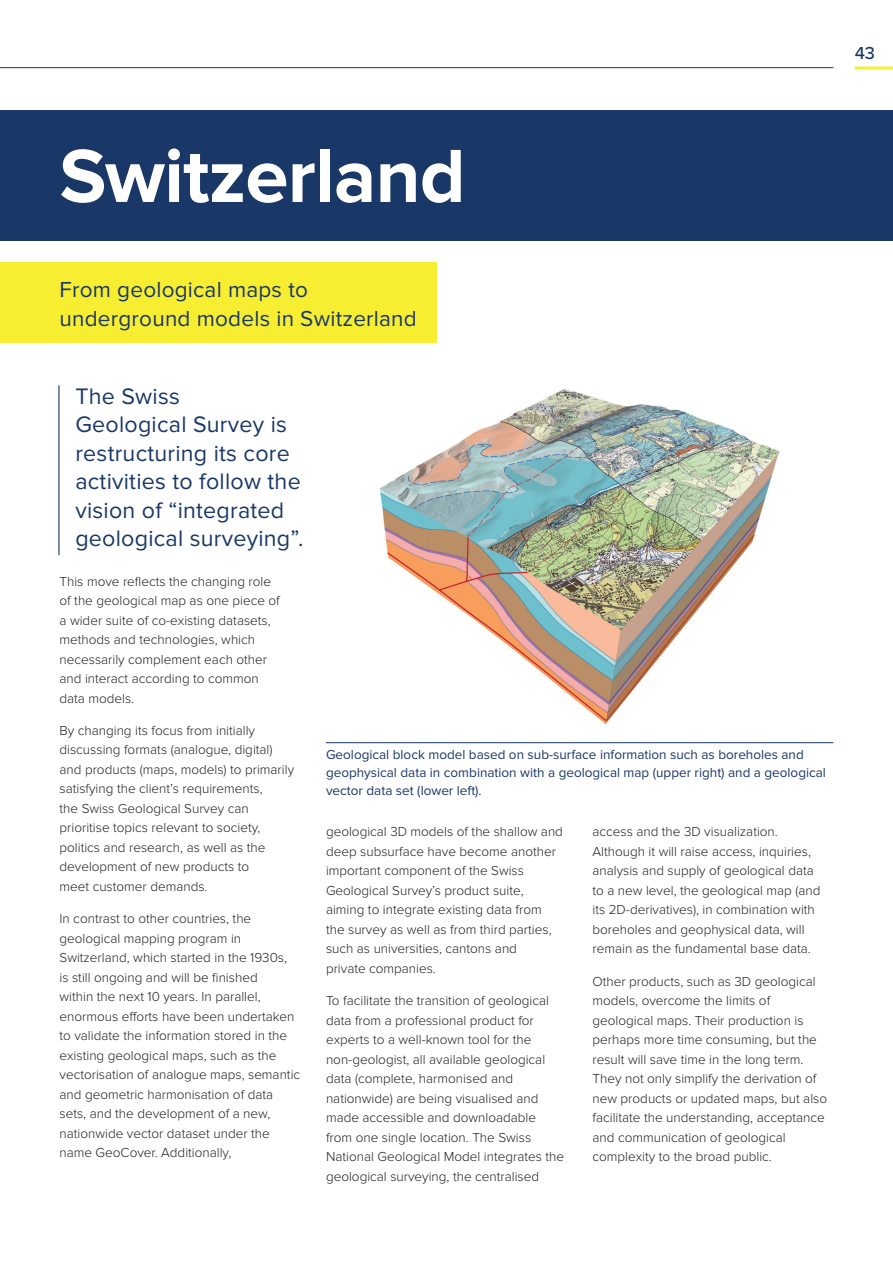
<style>
.page{position:relative;width:893px;height:1263px;background:#fff}
.page>*{position:absolute;margin:0;border:0;box-sizing:border-box;transform-origin:0 0}
.t1{font:700 78px "Proxima Nova";letter-spacing:-.01em;color:#fff}
.t2{font:23.25px/28.5px "Proxima Nova";letter-spacing:.01em;color:#1a3867}
.t3{font:22.5px/28.5px "Proxima Nova";letter-spacing:.01em;color:#1a3867}
.t4{font:500 18px "Proxima Nova";color:#1a3867}
.t5{font:300 13.5px/19.5px "Proxima Nova";color:#231f20}
.t6{font:13.5px/18px "Proxima Nova";color:#1a3867}
</style>
<div class="page">
<img style="left:379px;top:388px;width:401px;height:335px">
<hr style="left:326px;top:742px;width:507px;height:1px;background:#1a3867">
<hr style="left:855px;top:67px;width:38px;height:3px;background:#f7ee32">
<hr style="left:0;top:67px;width:833px;height:1px;background:#1a3867">
<div style="left:0;top:111px;width:893px;height:130px;background:#1a3867"></div>
<div style="left:0;top:262px;width:437px;height:81px;background:#f7ee32"></div>
<hr style="left:58px;top:385px;width:2px;height:170px;background:#1a3867">
<h3 class="t4" style="left:855px;top:43px;width:22px">43</h3>
<p class="t1" style="left:60px;top:131px;width:408px">Switzerland</p>
<p class="t3" style="left:60px;top:276px;width:359px">From geological maps to underground models in Switzerland</p>
<p class="t2" style="left:75px;top:382px;width:229px">The Swiss<br>Geological Survey is restructuring its core activities to follow the vision of “integrated geological surveying”.</p>
<p class="t5" style="left:60px;top:571px;width:222px">This move reflects the changing role of the geological map as one piece of a wider suite of co-existing datasets, methods and technologies, which necessarily complement each other and interact according to common data models.</p>
<p class="t5" style="left:60px;top:721px;width:236px">By changing its focus from initially discussing formats (analogue, digital) and products (maps, models) to primarily satisfying the client’s requirements,<br>the Swiss Geological Survey can prioritise topics relevant to society, politics and research, as well as the development of new products to<br>meet customer demands.</p>
<p class="t5" style="left:60px;top:909px;width:242px">In contrast to other countries, the geological mapping program in Switzerland, which started in the 1930s,<br>is still ongoing and will be finished<br>within the next 10 years. In parallel, enormous efforts have been undertaken to validate the information stored in the existing geological maps, such as the vectorisation of analogue maps, semantic and geometric harmonisation of data sets, and the development of a new, nationwide vector dataset under the name GeoCover. Additionally,</p>
<p class="t6" style="left:326px;top:745px;width:501px">Geological block model based on sub-surface information such as boreholes and geophysical data in combination with a geological map (upper right) and a geological vector data set (lower left).</p>
<p class="t5" style="left:326px;top:822px;width:238px">geological 3D models of the shallow and deep subsurface have become another important component of the Swiss Geological Survey’s product suite, aiming to integrate existing data from the survey as well as from third parties, such as universities, cantons and<br>private companies.</p>
<p class="t5" style="left:326px;top:991px;width:240px">To facilitate the transition of geological data from a professional product for experts to a well-known tool for the non-geologist, all available geological data (complete, harmonised and nationwide) are being visualised and made accessible and downloadable from one single location. The Swiss National Geological Model integrates the geological surveying, the centralised</p>
<p class="t5" style="left:592px;top:822px;width:230px">access and the 3D visualization.<br>Although it will raise access, inquiries, analysis and supply of geological data to a new level, the geological map (and its 2D-derivatives), in combination with boreholes and geophysical data, will remain as the fundamental base data.</p>
<p class="t5" style="left:592px;top:972px;width:236px">Other products, such as 3D geological models, overcome the limits of geological maps. Their production is perhaps more time consuming, but the result will save time in the long term.<br>They not only simplify the derivation of new products or updated maps, but also facilitate the understanding, acceptance and communication of geological complexity to the broad public.</p>
</div>
